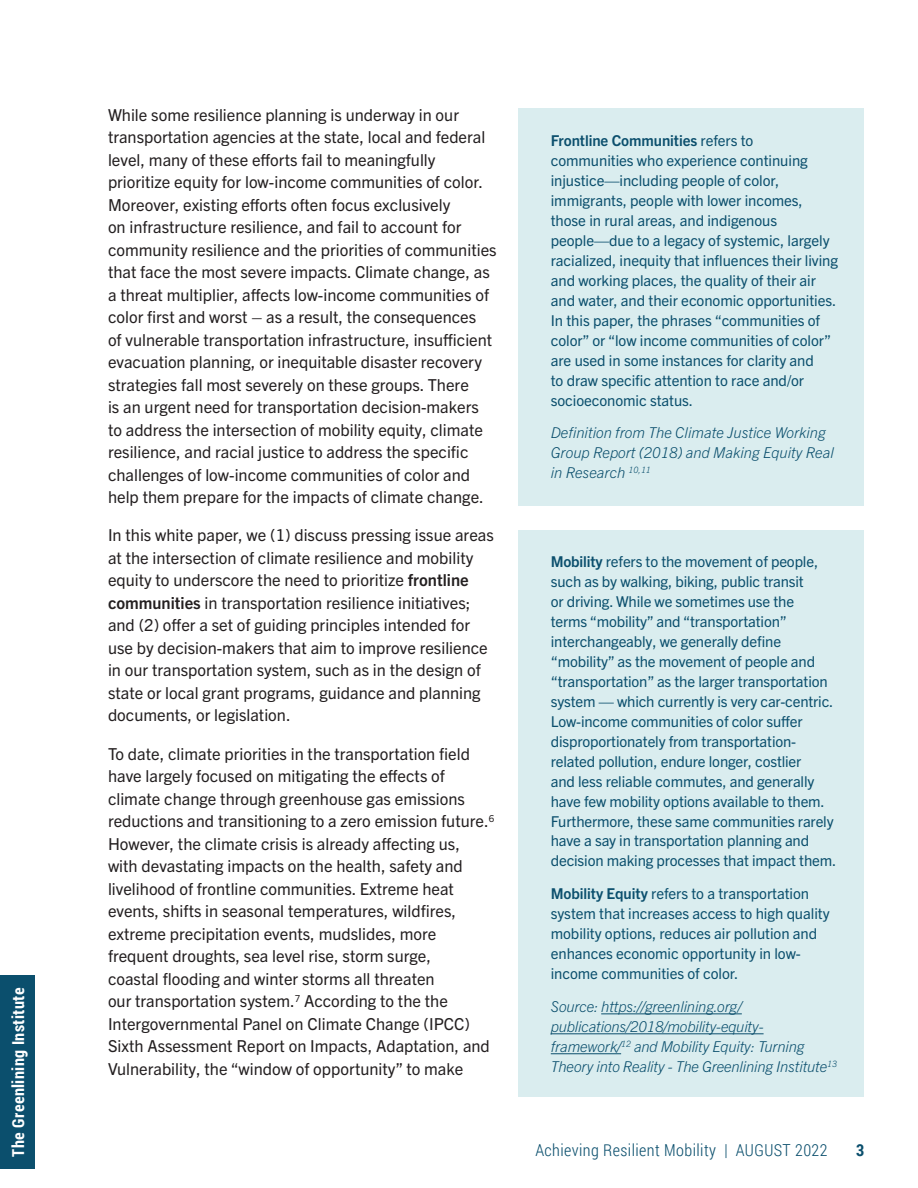
<style>
.page{position:relative;width:918px;height:1188px;background:#fff}
.page>*{position:absolute;margin:0;border:0;box-sizing:border-box;transform-origin:0 0}
.body{font:16.5px/22.5px "Trade Gothic Next LT Pro";color:#231f20}
.t1{font:300 16.5px "Roboto Condensed";letter-spacing:.025em;color:#0b4f6d}
.t2{font:700 16.5px "Roboto Condensed";letter-spacing:.025em;color:#fff}
.t3{font:700 16.5px "Roboto Condensed";color:#0b4f6d}
.box_body{font:15px/20px "Trade Gothic Next LT Pro";letter-spacing:-.005em;color:#0b4f6d}
.box_body-2{font:italic 300 15px/20px "Trade Gothic Next LT Pro";letter-spacing:-.01em;color:#0b4f6d}
.s1{font-weight:700}
</style>
<div class="page">
<div style="left:0;top:975px;width:34px;height:194px;background:#0b4f6d"></div>
<div style="left:518px;top:108px;width:346px;height:397px;background:#daedef"></div>
<div style="left:518px;top:531px;width:346px;height:566px;background:#daedef"></div>
<hr style="left:601px;top:1014px;width:141px;height:1px;background:#0b4f6d">
<hr style="left:551px;top:1034px;width:213px;height:1px;background:#0b4f6d">
<hr style="left:551px;top:1053px;width:70px;height:1px;background:#0b4f6d">
<p class="t2" style="left:7px;top:1157px;width:171px;rotate:-90deg">The Greenlining Institute</p>
<p class="body" style="left:108px;top:102px;width:390px">While some resilience planning is underway in our transportation agencies at the state, local and federal level, many of these efforts fail to meaningfully prioritize equity for low-income communities of color.<br>Moreover, existing efforts often focus exclusively<br>on infrastructure resilience, and fail to account for community resilience and the priorities of communities that face the most severe impacts. Climate change, as a threat multiplier, affects low-income communities of color first and worst – as a result, the consequences<br>of vulnerable transportation infrastructure, insufficient evacuation planning, or inequitable disaster recovery strategies fall most severely on these groups. There<br>is an urgent need for transportation decision-makers to address the intersection of mobility equity, climate resilience, and racial justice to address the specific challenges of low-income communities of color and help them prepare for the impacts of climate change.</p>
<p class="body" style="left:108px;top:523px;width:387px">In this white paper, we (1) discuss pressing issue areas at the intersection of climate resilience and mobility equity to underscore the need to prioritize <span class="s1">frontline communities</span> in transportation resilience initiatives; and (2) offer a set of guiding principles intended for use by decision-makers that aim to improve resilience in our transportation system, such as in the design of state or local grant programs, guidance and planning documents, or legislation.</p>
<p class="body" style="left:108px;top:741px;width:388px">To date, climate priorities in the transportation field have largely focused on mitigating the effects of climate change through greenhouse gas emissions reductions and transitioning to a zero emission future.<sup>6<br></sup>However, the climate crisis is already affecting us,<br>with devastating impacts on the health, safety and livelihood of frontline communities. Extreme heat events, shifts in seasonal temperatures, wildfires, extreme precipitation events, mudslides, more frequent droughts, sea level rise, storm surge,<br>coastal flooding and winter storms all threaten<br>our transportation system.<sup>7</sup> According to the the Intergovernmental Panel on Climate Change (IPCC)<br>Sixth Assessment Report on Impacts, Adaptation, and Vulnerability, the “window of opportunity” to make</p>
<p class="box_body" style="left:551px;top:130px;width:289px"><span class="s1">Frontline Communities</span> refers to communities who experience continuing injustice—including people of color, immigrants, people with lower incomes, those in rural areas, and indigenous people—due to a legacy of systemic, largely racialized, inequity that influences their living and working places, the quality of their air and water, and their economic opportunities.<br>In this paper, the phrases “communities of color” or “low income communities of color” are used in some instances for clarity and<br>to draw specific attention to race and/or socioeconomic status.</p>
<p class="box_body-2" style="left:551px;top:422px;width:285px">Definition from The Climate Justice Working<br>Group Report (2018) and Making Equity Real in Research <sup>10,11</sup></p>
<p class="box_body" style="left:551px;top:551px;width:287px"><span class="s1">Mobility</span> refers to the movement of people, such as by walking, biking, public transit<br>or driving. While we sometimes use the<br>terms “mobility” and “transportation” interchangeably, we generally define “mobility” as the movement of people and “transportation” as the larger transportation system — which currently is very car-centric.<br>Low-income communities of color suffer disproportionately from transportation&shy;related pollution, endure longer, costlier<br>and less reliable commutes, and generally have few mobility options available to them.<br>Furthermore, these same communities rarely have a say in transportation planning and decision making processes that impact them.</p>
<p class="box_body" style="left:551px;top:883px;width:280px"><span class="s1">Mobility Equity</span> refers to a transportation system that increases access to high quality mobility options, reduces air pollution and enhances economic opportunity in low&shy;income communities of color.</p>
<p class="box_body-2" style="left:551px;top:996px;width:288px">Source: https://greenlining.org/ publications/2018/mobility-equity&shy;framework/<sup>12</sup> and Mobility Equity: Turning Theory into Reality - The Greenlining Institute<sup>13</sup></p>
<p class="t1" style="left:535px;top:1139px;width:294px">Achieving Resilient Mobility | AUGUST 2022</p>
<p class="t3" style="left:856px;top:1139px;width:10px">3</p>
</div>
